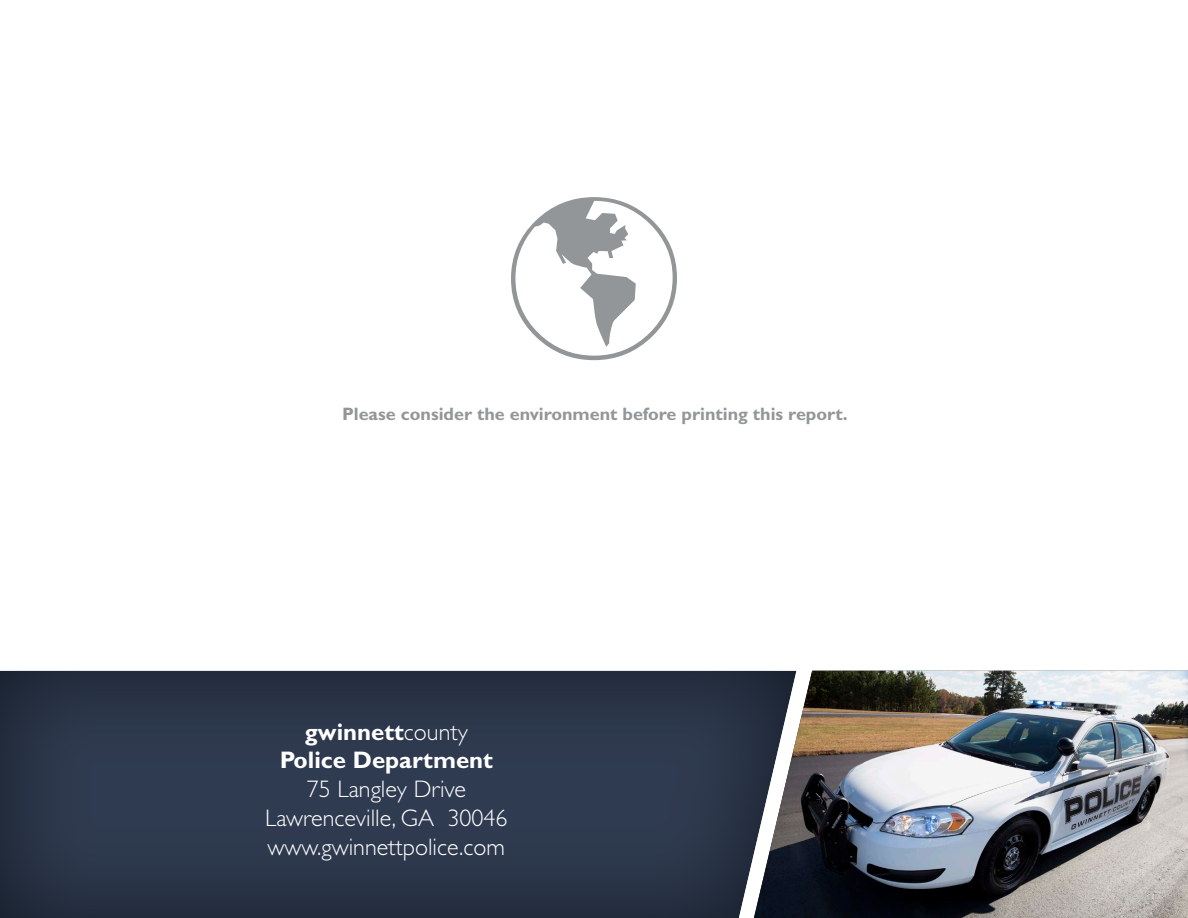
<style>
.page{position:relative;width:1188px;height:918px;background:#fff}
.page>*{position:absolute;margin:0;border:0;box-sizing:border-box;transform-origin:0 0}
.t1{font:300 24px "Gill Sans";color:#fff}
.t2{font:700 24px "Gill Sans";color:#fff}
.t3{font:700 18px "Gill Sans";color:#939698}
.s1{font-weight:300}
</style>
<div class="page">
<svg style="left:511px;top:197px;width:166px;height:163px"></svg>
<div style="left:0;top:669px;width:798px;height:249px;background:#43516d;opacity:.6"></div>
<img style="left:754px;top:671px;width:434px;height:247px">
<p class="t3" style="left:342px;top:403px;width:507px">Please consider the environment before printing this report.</p>
<p class="t2" style="left:305px;top:717px;width:164px">gwinnett<span class="s1">county</span></p>
<p class="t2" style="left:280px;top:746px;width:215px">Police Department</p>
<p class="t1" style="left:307px;top:776px;width:161px">75 Langley Drive</p>
<p class="t1" style="left:265px;top:804px;width:244px">Lawrenceville, GA 30046</p>
<p class="t1" style="left:268px;top:833px;width:239px">www.gwinnettpolice.com</p>
</div>
